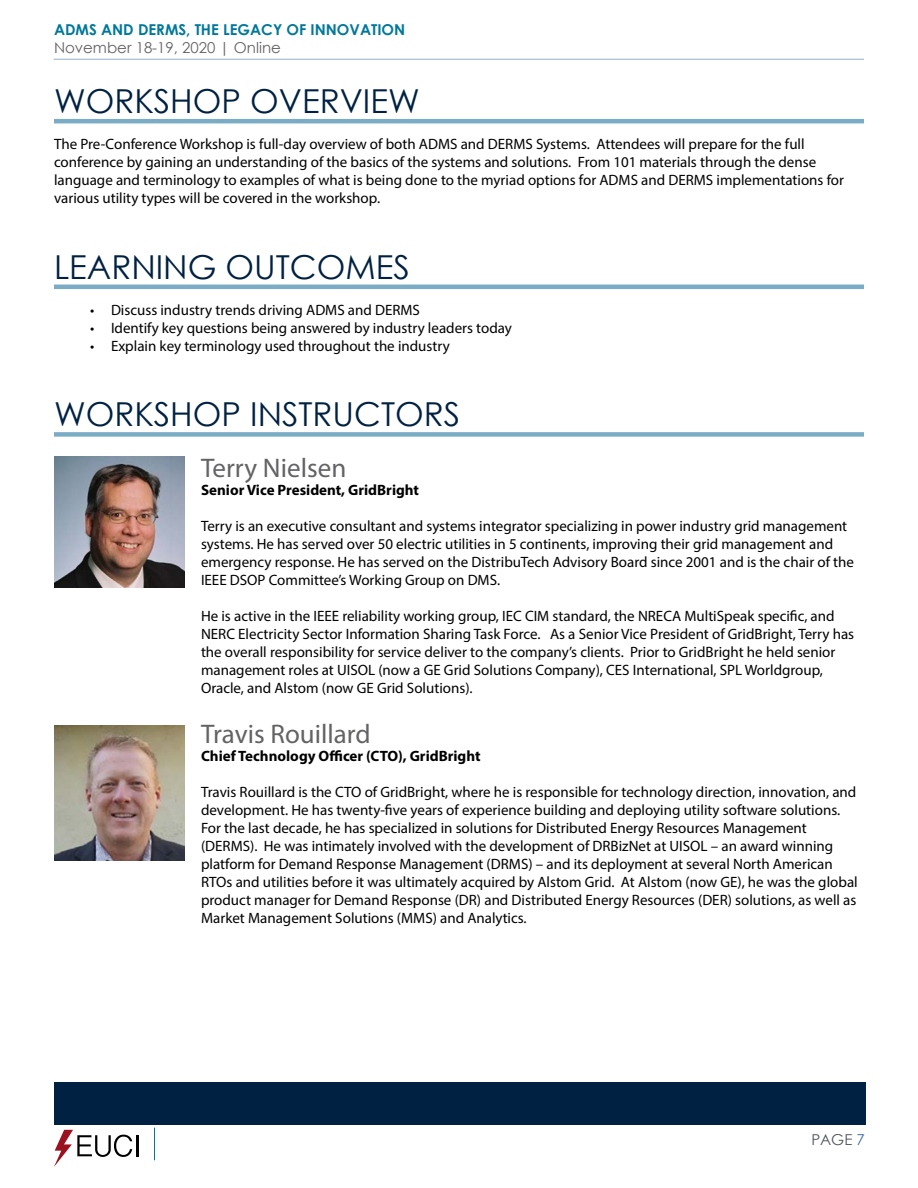
<style>
.page{position:relative;width:918px;height:1188px;background:#fff}
.page>*{position:absolute;margin:0;border:0;box-sizing:border-box;transform-origin:0 0}
.t1{font:33px "Century Gothic";color:#002142}
.t2{font:27px "Myriad Pro";color:#636365}
.t3{font:15px/18px "Myriad Pro";color:#000}
.t4{font:700 15px "Myriad Pro";color:#000}
.t5{font:700 15px "Century Gothic";color:#00789b}
.t6{font:15px "Century Gothic";color:#636365}
.t7{font:15px "Century Gothic";color:#52555b}
.s1{color:#3d6ba7}
</style>
<div class="page">
<hr style="left:54px;top:59px;width:810px;height:1px;background:#3d6ba7">
<hr style="left:137px;top:1135px;width:2px;height:21px;background:#000">
<svg style="left:54px;top:1130px;width:78px;height:37px"></svg>
<hr style="left:154px;top:1128px;width:1px;height:32px;background:#00789b">
<div style="left:54px;top:1082px;width:812px;height:42px;background:#002142"></div>
<hr style="left:54px;top:119px;width:810px;height:4px;background:#7aadc5">
<hr style="left:54px;top:285px;width:810px;height:4px;background:#7aadc5">
<div style="left:54px;top:432px;width:810px;height:5px;background:#7aadc5"></div>
<img style="left:54px;top:456px;width:130px;height:132px">
<img style="left:54px;top:725px;width:130px;height:136px">
<p class="t5" style="left:54px;top:19px;width:353px">ADMS AND DERMS, THE LEGACY OF INNOVATION</p>
<p class="t6" style="left:54px;top:37px;width:228px">November 18-19, 2020 | Online</p>
<h1 class="t1" style="left:54px;top:78px;width:367px">WORKSHOP OVERVIEW</h1>
<p class="t3" style="left:54px;top:135px;width:792px">The Pre-Conference Workshop is full-day overview of both ADMS and DERMS Systems. Attendees will prepare for the full conference by gaining an understanding of the basics of the systems and solutions. From 101 materials through the dense language and terminology to examples of what is being done to the myriad options for ADMS and DERMS implementations for various utility types will be covered in the workshop.</p>
<h1 class="t1" style="left:54px;top:244px;width:357px">LEARNING OUTCOMES</h1>
<p class="t3" style="left:90px;top:300px;width:332px">• Discuss industry trends driving ADMS and DERMS</p>
<p class="t3" style="left:90px;top:318px;width:423px">• Identify key questions being answered by industry leaders today</p>
<p class="t3" style="left:90px;top:336px;width:361px">• Explain key terminology used throughout the industry</p>
<h1 class="t1" style="left:54px;top:391px;width:408px">WORKSHOP INSTRUCTORS</h1>
<h2 class="t2" style="left:201px;top:451px;width:147px">Terry Nielsen</h2>
<p class="t4" style="left:201px;top:480px;width:220px">Senior Vice President, GridBright</p>
<p class="t3" style="left:201px;top:516px;width:655px">Terry is an executive consultant and systems integrator specializing in power industry grid management systems. He has served over 50 electric utilities in 5 continents, improving their grid management and emergency response. He has served on the DistribuTech Advisory Board since 2001 and is the chair of the IEEE DSOP Committee’s Working Group on DMS.</p>
<p class="t3" style="left:201px;top:606px;width:655px">He is active in the IEEE reliability working group, IEC CIM standard, the NRECA MultiSpeak specific, and NERC Electricity Sector Information Sharing Task Force. As a Senior Vice President of GridBright, Terry has the overall responsibility for service deliver to the company’s clients. Prior to GridBright he held senior management roles at UISOL (now a GE Grid Solutions Company), CES International, SPL Worldgroup, Oracle, and Alstom (now GE Grid Solutions).</p>
<h2 class="t2" style="left:201px;top:717px;width:171px">Travis Rouillard</h2>
<p class="t4" style="left:201px;top:746px;width:281px">Chief Technology Officer (CTO), GridBright</p>
<p class="t3" style="left:201px;top:783px;width:658px">Travis Rouillard is the CTO of GridBright, where he is responsible for technology direction, innovation, and development. He has twenty-five years of experience building and deploying utility software solutions.<br>For the last decade, he has specialized in solutions for Distributed Energy Resources Management (DERMS). He was intimately involved with the development of DRBizNet at UISOL – an award winning platform for Demand Response Management (DRMS) – and its deployment at several North American RTOs and utilities before it was ultimately acquired by Alstom Grid. At Alstom (now GE), he was the global product manager for Demand Response (DR) and Distributed Energy Resources (DER) solutions, as well as Market Management Solutions (MMS) and Analytics.</p>
<p class="t7" style="left:811px;top:1129px;width:55px">PAGE <span class="s1">7</span></p>
</div>
